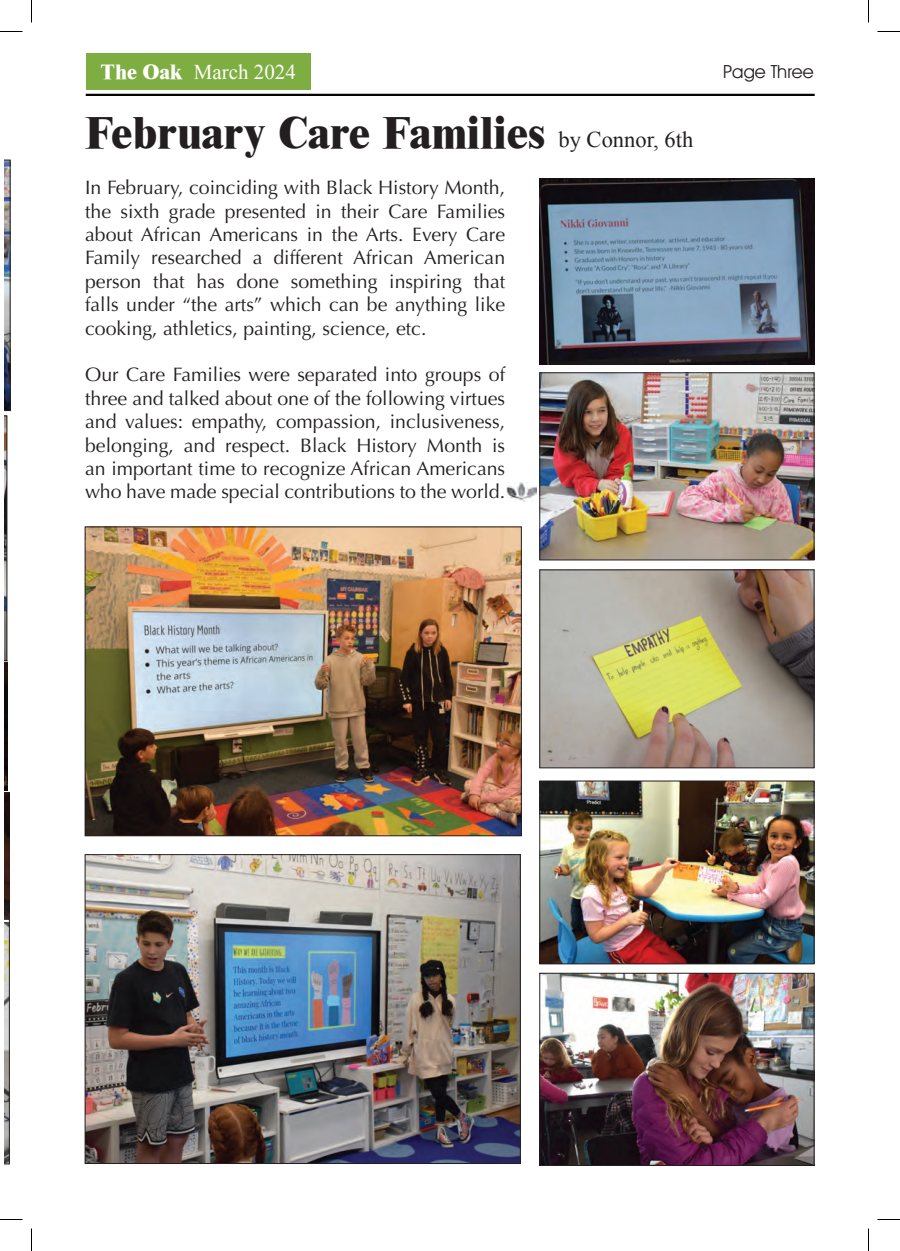
<style>
.page{position:relative;width:900px;height:1251px;background:#fff}
.page>*{position:absolute;margin:0;border:0;box-sizing:border-box;transform-origin:0 0}
.t1{font:800 45px "Times New Roman";color:#231f20}
.t2{font:21px "Times New Roman Special G1";color:#fff}
.t3{font:19.5px/23.4px "Optima";color:#231f20;text-align:justify}
.t4{font:18px "Avant Guard Regular SWFTE";color:#231f20}
.s1{font-family:"Times New Roman";font-weight:800}
.s2{font-weight:400;font-size:22.5px}
</style>
<div class="page">
<img style="left:87px;top:529px;width:433px;height:305px">
<div style="left:85px;top:527px;width:437px;height:309px;border:1px solid #231f20"></div>
<img style="left:87px;top:856px;width:432px;height:306px">
<div style="left:85px;top:854px;width:436px;height:310px;border:1px solid #231f20"></div>
<img style="left:541px;top:374px;width:271px;height:184px">
<div style="left:539px;top:372px;width:275px;height:188px;border:1px solid #231f20"></div>
<img style="left:541px;top:783px;width:271px;height:179px">
<div style="left:539px;top:781px;width:275px;height:183px;border:1px solid #231f20"></div>
<img style="left:541px;top:572px;width:271px;height:194px">
<div style="left:539px;top:570px;width:275px;height:198px;border:1px solid #231f20"></div>
<img style="left:541px;top:975px;width:271px;height:189px">
<div style="left:539px;top:973px;width:275px;height:193px;border:1px solid #231f20"></div>
<img style="left:540px;top:178px;width:274px;height:187px">
<div style="left:86px;top:53px;width:225px;height:37px;background:#7eae41"></div>
<hr style="left:86px;top:94px;width:729px;height:2px;background:#040503">
<img style="left:4px;top:661px;width:4px;height:129px">
<img style="left:4px;top:793px;width:5px;height:125px">
<svg style="left:4px;top:919px;width:6px;height:245px"></svg>
<img style="left:4px;top:160px;width:7px;height:501px">
<img style="left:507px;top:483px;width:29px;height:19px">
<svg style="left:0;top:31px;width:22px;height:1px"></svg>
<svg style="left:878px;top:31px;width:22px;height:1px"></svg>
<svg style="left:0;top:1219px;width:22px;height:1px"></svg>
<svg style="left:878px;top:1219px;width:22px;height:1px"></svg>
<svg style="left:31px;top:0;width:1px;height:22px"></svg>
<svg style="left:31px;top:1228px;width:1px;height:23px"></svg>
<svg style="left:868px;top:0;width:1px;height:22px"></svg>
<svg style="left:868px;top:1228px;width:1px;height:23px"></svg>
<p class="t2" style="left:101px;top:58px;width:197px"><span class="s1">The Oak</span> March 2024</p>
<p class="t4" style="left:723px;top:60px;width:92px">Page Three</p>
<h1 class="t1" style="left:85px;top:106px;width:610px">February Care Families <span class="s2">by Connor, 6th</span></h1>
<p class="t3" style="left:85px;top:176px;width:422px">In February, coinciding with Black History Month, the sixth grade presented in their Care Families about African Americans in the Arts. Every Care Family researched a different African American person that has done something inspiring that falls under “the arts” which can be anything like cooking, athletics, painting, science, etc.</p>
<p class="t3" style="left:85px;top:363px;width:422px">Our Care Families were separated into groups of three and talked about one of the following virtues and values: empathy, compassion, inclusiveness, belonging, and respect. Black History Month is an important time to recognize African Americans who have made special contributions to the world.</p>
</div>
